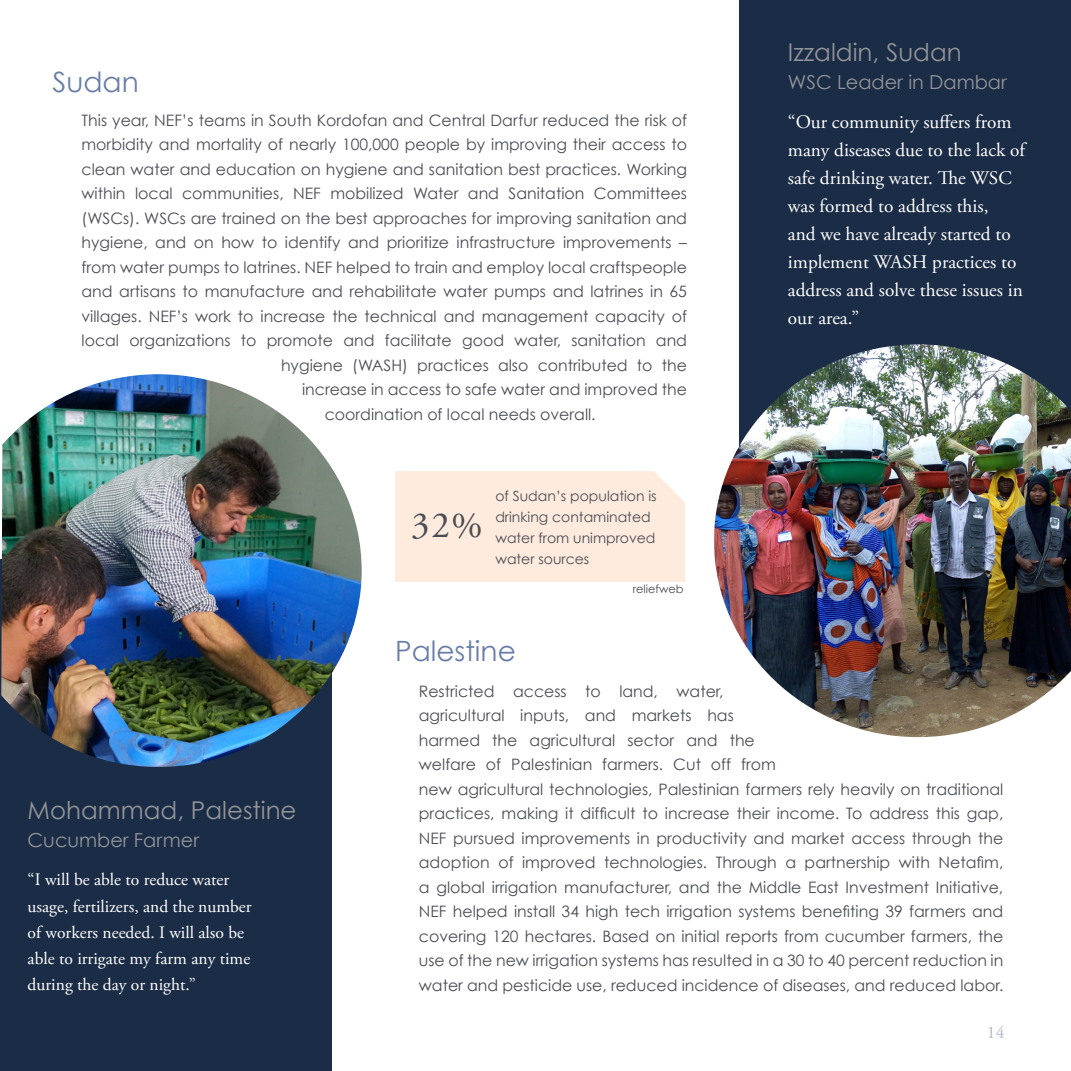
<style>
.page{position:relative;width:1071px;height:1071px;background:#fff}
.page>*{position:absolute;margin:0;border:0;box-sizing:border-box;transform-origin:0 0}
.Paragraph_Style_1{font:36.75px "Adobe Garamond Pro";color:#4b4c54}
.t1{font:28px "Century Gothic";color:#697ea7}
.t2{font:24.5px "Century Gothic";color:#939598}
.Paragraph_Style_3{font:19.25px/28px "Adobe Garamond Pro";color:#fff}
.t3{font:19.25px "Century Gothic";color:#939598}
.Paragraph_Style_3-2{font:17.5px/26.2px "Adobe Garamond Pro";color:#fff}
.t4{font:17.5px "Adobe Garamond Pro";color:#b3b4cc}
.Paragraph_Style_3-3{font:15.75px/24.5px "Century Gothic";color:#4b4c54}
.Paragraph_Style_3-4{font:14px/21px "Century Gothic";color:#4b4c54}
.Paragraph_Style_1-2{font:11.38px "Century Gothic";color:#4b4c54}
</style>
<div class="page">
<div style="left:739px;top:0;width:332px;height:538px;background:#1b2c46"></div>
<div style="left:0;top:559px;width:332px;height:512px;background:#1b2c46"></div>
<img style="left:714px;top:344px;width:357px;height:393px">
<img style="left:1px;top:374px;width:361px;height:393px">
<div style="left:395px;top:471px;width:290px;height:111px;background:#feebde"></div>
<p class="t1" style="left:52px;top:65px;width:88px">Sudan</p>
<p class="Paragraph_Style_3-3" style="left:82px;top:108px;width:607px">This year, NEF’s teams in South Kordofan and Central Darfur reduced the risk of</p>
<p class="Paragraph_Style_3-3" style="left:82px;top:132px;width:607px">morbidity and mortality of nearly 100,000 people by improving their access to</p>
<p class="Paragraph_Style_3-3" style="left:82px;top:157px;width:607px">clean water and education on hygiene and sanitation best practices. Working</p>
<p class="Paragraph_Style_3-3" style="left:82px;top:181px;width:607px">within local communities, NEF mobilized Water and Sanitation Committees</p>
<p class="Paragraph_Style_3-3" style="left:82px;top:206px;width:607px">(WSCs). WSCs are trained on the best approaches for improving sanitation and</p>
<p class="Paragraph_Style_3-3" style="left:82px;top:230px;width:607px">hygiene, and on how to identify and prioritize infrastructure improvements –</p>
<p class="Paragraph_Style_3-3" style="left:82px;top:255px;width:607px">from water pumps to latrines. NEF helped to train and employ local craftspeople</p>
<p class="Paragraph_Style_3-3" style="left:82px;top:279px;width:607px">and artisans to manufacture and rehabilitate water pumps and latrines in 65</p>
<p class="Paragraph_Style_3-3" style="left:82px;top:304px;width:607px">villages. NEF’s work to increase the technical and management capacity of</p>
<p class="Paragraph_Style_3-3" style="left:82px;top:328px;width:607px">local organizations to promote and facilitate good water, sanitation and</p>
<p class="Paragraph_Style_3-3" style="left:281px;top:353px;width:408px">hygiene (WASH) practices also contributed to the</p>
<p class="Paragraph_Style_3-3" style="left:302px;top:377px;width:387px">increase in access to safe water and improved the</p>
<p class="Paragraph_Style_3-3" style="left:325px;top:402px;width:272px">coordination of local needs overall.</p>
<p class="Paragraph_Style_1" style="left:411px;top:503px;width:73px">32%</p>
<p class="Paragraph_Style_3-4" style="left:495px;top:486px;width:163px">of Sudan’s population is drinking contaminated water from unimproved water sources</p>
<p class="Paragraph_Style_1-2" style="left:633px;top:582px;width:52px">reliefweb</p>
<p class="t1" style="left:395px;top:633px;width:122px">Palestine</p>
<p class="t2" style="left:788px;top:37px;width:175px">Izzaldin, Sudan</p>
<p class="t3" style="left:788px;top:70px;width:220px">WSC Leader in Dambar</p>
<p class="Paragraph_Style_3" style="left:788px;top:109px;width:239px">“Our community suffers from many diseases due to the lack of safe drinking water. The WSC was formed to address this,<br>and we have already started to implement WASH practices to address and solve these issues in our area.”</p>
<p class="t2" style="left:28px;top:795px;width:270px">Mohammad, Palestine</p>
<p class="t3" style="left:28px;top:828px;width:173px">Cucumber Farmer</p>
<p class="Paragraph_Style_3-2" style="left:28px;top:867px;width:226px">“I will be able to reduce water usage, fertilizers, and the number of workers needed. I will also be able to irrigate my farm any time during the day or night.”</p>
<p class="Paragraph_Style_3-3" style="left:419px;top:679px;width:586px">Restricted access to land, water,<br>agricultural inputs, and markets has<br>harmed the agricultural sector and the<br>welfare of Palestinian farmers. Cut off from<br>new agricultural technologies, Palestinian farmers rely heavily on traditional practices, making it difficult to increase their income. To address this gap, NEF pursued improvements in productivity and market access through the adoption of improved technologies. Through a partnership with Netafim, a global irrigation manufacturer, and the Middle East Investment Initiative, NEF helped install 34 high tech irrigation systems benefiting 39 farmers and covering 120 hectares. Based on initial reports from cucumber farmers, the use of the new irrigation systems has resulted in a 30 to 40 percent reduction in water and pesticide use, reduced incidence of diseases, and reduced labor.</p>
<p class="t4" style="left:987px;top:1022px;width:19px">14</p>
</div>
